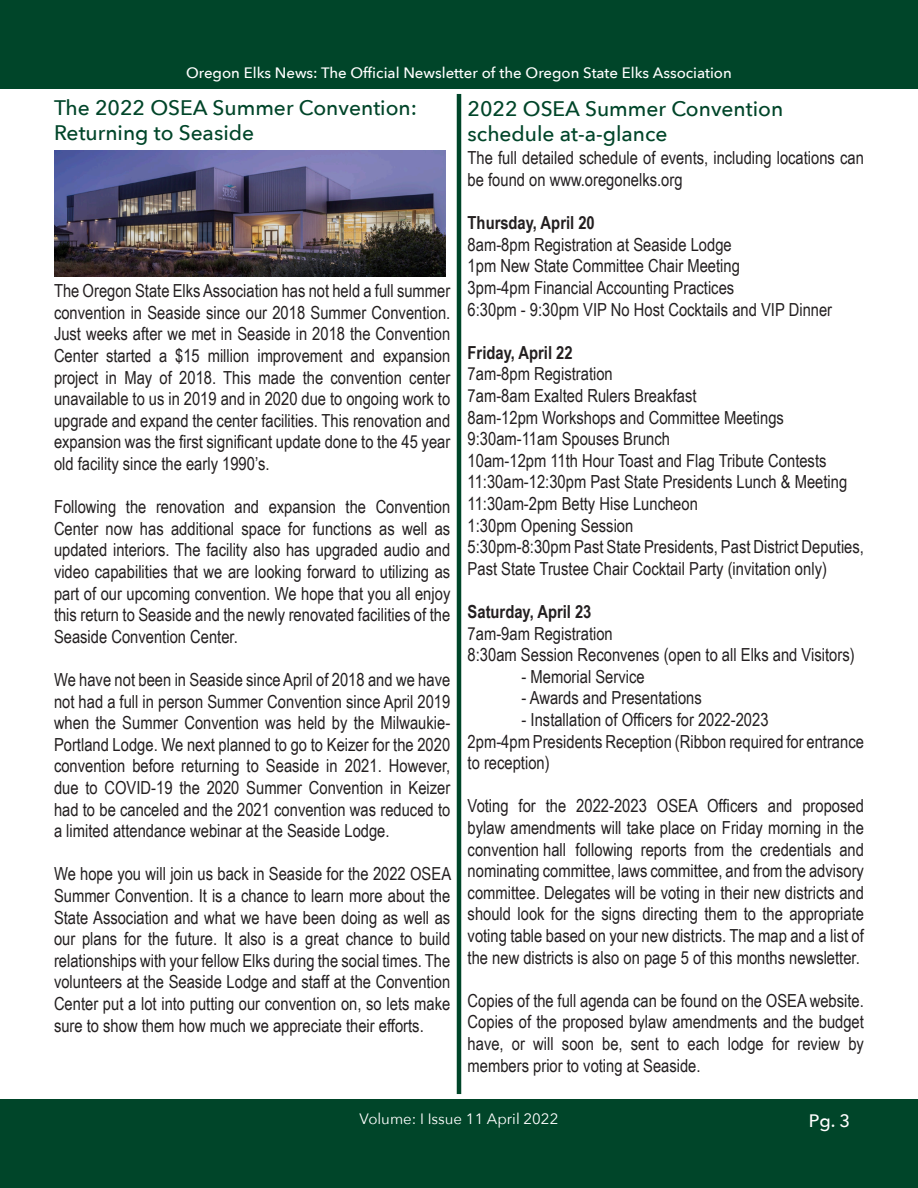
<style>
.page{position:relative;width:918px;height:1188px;background:#fff}
.page>*{position:absolute;margin:0;border:0;box-sizing:border-box;transform-origin:0 0}
.t1{font:500 21px/25.2px "Avenir Next";color:#004529}
.t2{font:18px/21.6px "Arial Narrow";color:#231f20;text-align:justify}
.t3{font:700 18px "Arial Narrow";color:#231f20}
.t4{font:500 18px "Avenir Next";color:#fff}
.t5{font:500 15px "Avenir Next";color:#fff}
.t6{font:15px "Avenir Next";color:#fff}
</style>
<div class="page">
<div style="left:0;top:0;width:918px;height:88px;background:#004529"></div>
<div style="left:0;top:1100px;width:918px;height:88px;background:#004529"></div>
<hr style="left:457px;top:94px;width:4px;height:1000px;background:#004529">
<img style="left:54px;top:150px;width:391px;height:127px">
<p class="t5" style="left:186px;top:60px;width:547px">Oregon Elks News: The Official Newsletter of the Oregon State Elks Association</p>
<p class="t1" style="left:54px;top:94px;width:365px">The 2022 OSEA Summer Convention:<br>Returning to Seaside</p>
<p class="t2" style="left:54px;top:279px;width:398px">The Oregon State Elks Association has not held a full summer convention in Seaside since our 2018 Summer Convention.<br>Just weeks after we met in Seaside in 2018 the Convention Center started a $15 million improvement and expansion project in May of 2018. This made the convention center unavailable to us in 2019 and in 2020 due to ongoing work to upgrade and expand the center facilities. This renovation and expansion was the first significant update done to the 45 year old facility since the early 1990’s.</p>
<p class="t2" style="left:54px;top:495px;width:398px">Following the renovation and expansion the Convention Center now has additional space for functions as well as updated interiors. The facility also has upgraded audio and video capabilities that we are looking forward to utilizing as part of our upcoming convention. We hope that you all enjoy this return to Seaside and the newly renovated facilities of the Seaside Convention Center.</p>
<p class="t2" style="left:54px;top:668px;width:398px">We have not been in Seaside since April of 2018 and we have not had a full in person Summer Convention since April 2019 when the Summer Convention was held by the Milwaukie-Portland Lodge. We next planned to go to Keizer for the 2020 convention before returning to Seaside in 2021. However, due to COVID-19 the 2020 Summer Convention in Keizer had to be canceled and the 2021 convention was reduced to a limited attendance webinar at the Seaside Lodge.</p>
<p class="t2" style="left:54px;top:863px;width:399px">We hope you will join us back in Seaside for the 2022 OSEA Summer Convention. It is a chance to learn more about the State Association and what we have been doing as well as our plans for the future. It also is a great chance to build relationships with your fellow Elks during the social times. The volunteers at the Seaside Lodge and staff at the Convention Center put a lot into putting our convention on, so lets make sure to show them how much we appreciate their efforts.</p>
<p class="t1" style="left:468px;top:95px;width:317px">2022 OSEA Summer Convention schedule at-a-glance</p>
<p class="t2" style="left:468px;top:146px;width:398px">The full detailed schedule of events, including locations can be found on www.oregonelks.org</p>
<p class="t3" style="left:468px;top:209px;width:129px">Thursday, April 20</p>
<p class="t2" style="left:468px;top:233px;width:266px">8am-8pm Registration at Seaside Lodge</p>
<p class="t2" style="left:468px;top:254px;width:274px">1pm New State Committee Chair Meeting</p>
<p class="t2" style="left:468px;top:276px;width:268px">3pm-4pm Financial Accounting Practices</p>
<p class="t2" style="left:468px;top:298px;width:366px">6:30pm - 9:30pm VIP No Host Cocktails and VIP Dinner</p>
<p class="t3" style="left:468px;top:339px;width:107px">Friday, April 22</p>
<p class="t2" style="left:468px;top:362px;width:147px">7am-8pm Registration</p>
<p class="t2" style="left:468px;top:384px;width:230px">7am-8am Exalted Rulers Breakfast</p>
<p class="t2" style="left:468px;top:406px;width:318px">8am-12pm Workshops and Committee Meetings</p>
<p class="t2" style="left:468px;top:427px;width:204px">9:30am-11am Spouses Brunch</p>
<p class="t2" style="left:468px;top:449px;width:360px">10am-12pm 11th Hour Toast and Flag Tribute Contests</p>
<p class="t2" style="left:468px;top:470px;width:381px">11:30am-12:30pm Past State Presidents Lunch &amp; Meeting</p>
<p class="t2" style="left:468px;top:492px;width:232px">11:30am-2pm Betty Hise Luncheon</p>
<p class="t2" style="left:468px;top:514px;width:167px">1:30pm Opening Session</p>
<p class="t2" style="left:468px;top:535px;width:398px">5:30pm-8:30pm Past State Presidents, Past District Deputies,<br>Past State Trustee Chair Cocktail Party (invitation only)</p>
<p class="t3" style="left:468px;top:598px;width:125px">Saturday, April 23</p>
<p class="t2" style="left:468px;top:622px;width:147px">7am-9am Registration</p>
<p class="t2" style="left:468px;top:643px;width:389px">8:30am Session Reconvenes (open to all Elks and Visitors)</p>
<p class="t2" style="left:522px;top:665px;width:125px">- Memorial Service</p>
<p class="t2" style="left:522px;top:686px;width:182px">- Awards and Presentations</p>
<p class="t2" style="left:522px;top:708px;width:248px">- Installation of Officers for 2022-2023</p>
<p class="t2" style="left:468px;top:730px;width:398px">2pm-4pm Presidents Reception (Ribbon required for entrance to reception)</p>
<p class="t2" style="left:468px;top:794px;width:398px">Voting for the 2022-2023 OSEA Officers and proposed bylaw amendments will take place on Friday morning in the convention hall following reports from the credentials and nominating committee, laws committee, and from the advisory committee. Delegates will be voting in their new districts and should look for the signs directing them to the appropriate voting table based on your new districts. The map and a list of the new districts is also on page 5 of this months newsletter.</p>
<p class="t2" style="left:468px;top:989px;width:398px">Copies of the full agenda can be found on the OSEA website.<br>Copies of the proposed bylaw amendments and the budget have, or will soon be, sent to each lodge for review by members prior to voting at Seaside.</p>
<p class="t6" style="left:360px;top:1107px;width:200px">Volume: I Issue 11 April 2022</p>
<p class="t4" style="left:809px;top:1106px;width:43px">Pg. 3</p>
</div>
